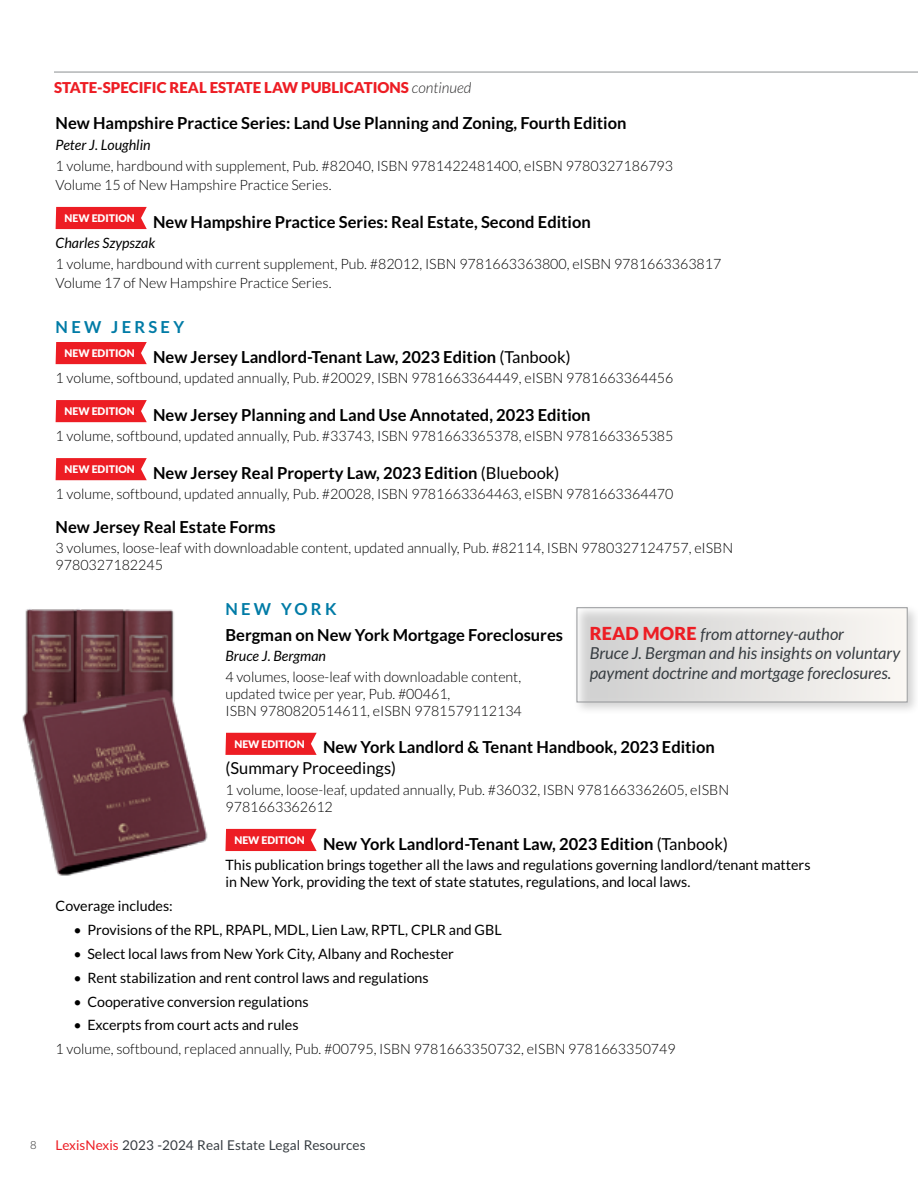
<style>
.page{position:relative;width:918px;height:1188px;background:#fff}
.page>*{position:absolute;margin:0;border:0;box-sizing:border-box;transform-origin:0 0}
.t1{font:700 16.5px/29.4px "Lato";color:#000}
.t2{font:italic 16.5px/19.5px "Lato";color:#373d42}
.t3{font:700 16.5px "Lato";letter-spacing:.2em;color:#007ba6}
.t4{font:900 15px "Lato";color:#ed1d24}
.t5{font:300 14.25px/17.1px "Lato";color:#000}
.t6{font:14.25px/17.1px "Lato";color:#000}
.t7{font:italic 14.25px "Lato";color:#000}
.t8{font:13.5px "Lato";letter-spacing:.005em;color:#373d42}
.t9{font:300 11.25px "Lato";color:#292829}
.s1{font-weight:300;font-style:italic;color:#292829}
.s2{color:#007ba6}
.s3{font-weight:400}
.s4{font-weight:900;font-style:normal;font-size:18px;color:#ed1d24}
.s5{color:#ed1d24}
</style>
<div class="page">
<img style="left:22px;top:609px;width:186px;height:266px">
<div style="left:56px;top:207px;width:91px;height:22px;background:#ed1d24"></div>
<div style="left:56px;top:342px;width:91px;height:22px;background:#ed1d24"></div>
<svg style="left:56px;top:400px;width:91px;height:22px;background:#ed252c"></svg>
<svg style="left:56px;top:458px;width:91px;height:22px;background:#ed252c"></svg>
<svg style="left:225px;top:733px;width:92px;height:22px;background:#ed272e"></svg>
<div style="left:225px;top:829px;width:92px;height:22px;background:#ed1d24"></div>
<hr style="left:54px;top:71px;width:864px;height:2px;background:#b2b5b6">
<div style="left:574px;top:604px;width:344px;height:111px;background:#000;opacity:.18"></div>
<div style="left:577px;top:608px;width:330px;height:94px;background:linear-gradient(to right,#d2d2d2,#f8f6f2)"></div>
<div style="left:577px;top:607px;width:330px;height:95px;border:1px solid #939598"></div>
<p class="t4" style="left:54px;top:79px;width:419px">STATE-SPECIFIC REAL ESTATE LAW PUBLICATIONS <span class="s1">continued</span></p>
<p class="t1" style="left:56px;top:108px;width:572px">New Hampshire Practice Series: Land Use Planning and Zoning, Fourth Edition</p>
<p class="t7" style="left:56px;top:137px;width:97px">Peter J. Loughlin</p>
<p class="t5" style="left:56px;top:156px;width:619px;line-height:19.5px">1 volume, hardbound with supplement, Pub. #82040, ISBN 9781422481400, eISBN 9780327186793<br>Volume 15 of New Hampshire Practice Series.</p>
<p class="t1" style="left:65px;top:207px;width:528px"><sup>NEW</sup> <sup>EDITION</sup> New Hampshire Practice Series: Real Estate, Second Edition</p>
<p class="t7" style="left:56px;top:235px;width:101px">Charles Szypszak</p>
<p class="t5" style="left:56px;top:254px;width:667px;line-height:19.5px">1 volume, hardbound with current supplement, Pub. #82012, ISBN 9781663363800, eISBN 9781663363817<br>Volume 17 of New Hampshire Practice Series.</p>
<p class="t1" style="left:65px;top:312px;width:508px;text-indent:-9px"><span class="s2">NEW JERSEY<br></span><sup>NEW</sup> <sup>EDITION</sup> New Jersey Landlord-Tenant Law, 2023 Edition <span class="s3">(Tanbook)</span></p>
<p class="t5" style="left:56px;top:370px;width:619px">1 volume, softbound, updated annually, Pub. #20029, ISBN 9781663364449, eISBN 9781663364456</p>
<p class="t1" style="left:65px;top:400px;width:528px"><sup>NEW</sup> <sup>EDITION</sup> New Jersey Planning and Land Use Annotated, 2023 Edition</p>
<p class="t5" style="left:56px;top:428px;width:619px">1 volume, softbound, updated annually, Pub. #33743, ISBN 9781663365378, eISBN 9781663365385</p>
<p class="t1" style="left:65px;top:458px;width:497px"><sup>NEW</sup> <sup>EDITION</sup> New Jersey Real Property Law, 2023 Edition <span class="s3">(Bluebook)</span></p>
<p class="t5" style="left:56px;top:486px;width:619px">1 volume, softbound, updated annually, Pub. #20028, ISBN 9781663364463, eISBN 9781663364470</p>
<p class="t1" style="left:56px;top:512px;width:221px">New Jersey Real Estate Forms</p>
<p class="t5" style="left:56px;top:540px;width:679px">3 volumes, loose-leaf with downloadable content, updated annually, Pub. #82114, ISBN 9780327124757, eISBN<br>9780327182245</p>
<p class="t3" style="left:225px;top:600px;width:113px">NEW YORK</p>
<p class="t1" style="left:225px;top:620px;width:339px">Bergman on New York Mortgage Foreclosures</p>
<p class="t7" style="left:225px;top:648px;width:102px">Bruce J. Bergman</p>
<p class="t5" style="left:225px;top:668px;width:298px">4 volumes, loose-leaf with downloadable content, updated twice per year, Pub. #00461,<br>ISBN 9780820514611, eISBN 9781579112134</p>
<p class="t1" style="left:225px;top:737px;width:491px;line-height:21px;text-indent:9px"><sup>NEW</sup> <sup>EDITION</sup> New York Landlord &amp; Tenant Handbook, 2023 Edition <span class="s3">(Summary Proceedings)</span></p>
<p class="t5" style="left:225px;top:781px;width:505px">1 volume, loose-leaf, updated annually, Pub. #36032, ISBN 9781663362605, eISBN<br>9781663362612</p>
<p class="t1" style="left:234px;top:829px;width:495px"><sup>NEW</sup> <sup>EDITION</sup> New York Landlord-Tenant Law, 2023 Edition <span class="s3">(Tanbook)</span></p>
<p class="t6" style="left:225px;top:856px;width:587px">This publication brings together all the laws and regulations governing landlord/tenant matters in New York, providing the text of state statutes, regulations, and local laws.</p>
<p class="t6" style="left:56px;top:897px;width:119px">Coverage includes:</p>
<p class="t6" style="left:74px;top:921px;width:430px">• Provisions of the RPL, RPAPL, MDL, Lien Law, RPTL, CPLR and GBL</p>
<p class="t6" style="left:74px;top:945px;width:382px">• Select local laws from New York City, Albany and Rochester</p>
<p class="t6" style="left:74px;top:969px;width:357px">• Rent stabilization and rent control laws and regulations</p>
<p class="t6" style="left:74px;top:993px;width:236px">• Cooperative conversion regulations</p>
<p class="t6" style="left:74px;top:1017px;width:226px">• Excerpts from court acts and rules</p>
<p class="t5" style="left:56px;top:1041px;width:622px">1 volume, softbound, replaced annually, Pub. #00795, ISBN 9781663350732, eISBN 9781663350749</p>
<p class="t2" style="left:590px;top:625px;width:312px"><span class="s4">READ MORE</span> from attorney-author<br>Bruce J. Bergman and his insights on voluntary payment doctrine and mortgage foreclosures.</p>
<p class="t9" style="left:30px;top:1139px;width:8px">8</p>
<p class="t8" style="left:56px;top:1137px;width:312px"><span class="s5">LexisNexis</span> 2023 -2024 Real Estate Legal Resources</p>
</div>
